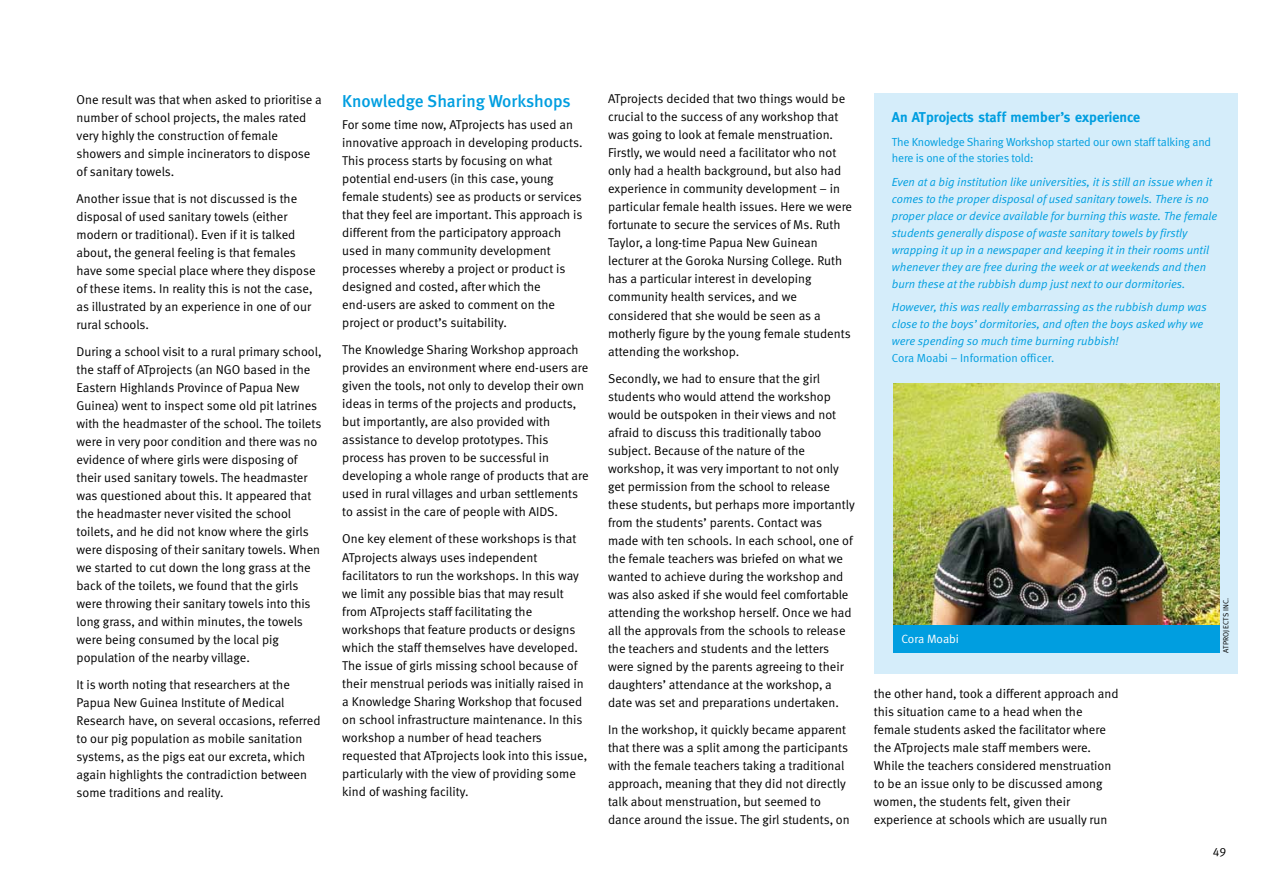
<style>
.page{position:relative;width:1263px;height:893px;background:#fff}
.page>*{position:absolute;margin:0;border:0;box-sizing:border-box;transform-origin:0 0}
.t1{font:17.25px "Meta Medium CELF";color:#009ee0}
.t2{font:700 14.25px "Meta";color:#009ee0}
.t3{font:12.75px/18px "Meta Normal CELF";color:#000}
.t4{font:12px "Meta Normal CELF";letter-spacing:-.005em;color:#fff}
.t5{font:12px "Meta Normal CELF";color:#000}
.t6{font:italic 11.7px/17px "Meta Normal CELF";color:#009ee0}
.t7{font:11.7px/17px "Meta Normal CELF";letter-spacing:-.015em;color:#009ee0}
.t8{font:7.5px "Meta Normal CELF";color:#000}
</style>
<div class="page">
<div style="left:874px;top:94px;width:363px;height:580px;background:#d5edfa"></div>
<img style="left:893px;top:383px;width:326px;height:243px">
<div style="left:893px;top:626px;width:326px;height:27px;background:#009ee0"></div>
<p class="t3" style="left:77px;top:90px;width:247px">One result was that when asked to prioritise a number of school projects, the males rated very highly the construction of female showers and simple incinerators to dispose of sanitary towels.</p>
<p class="t3" style="left:77px;top:189px;width:241px">Another issue that is not discussed is the disposal of used sanitary towels (either modern or traditional). Even if it is talked about, the general feeling is that females have some special place where they dispose of these items. In reality this is not the case, as illustrated by an experience in one of our rural schools.</p>
<p class="t3" style="left:77px;top:342px;width:246px">During a school visit to a rural primary school, the staff of ATprojects (an NGO based in the Eastern Highlands Province of Papua New Guinea) went to inspect some old pit latrines with the headmaster of the school. The toilets were in very poor condition and there was no evidence of where girls were disposing of their used sanitary towels. The headmaster was questioned about this. It appeared that the headmaster never visited the school toilets, and he did not know where the girls were disposing of their sanitary towels. When we started to cut down the long grass at the back of the toilets, we found that the girls were throwing their sanitary towels into this long grass, and within minutes, the towels were being consumed by the local pig population of the nearby village.</p>
<p class="t3" style="left:77px;top:675px;width:246px">It is worth noting that researchers at the Papua New Guinea Institute of Medical Research have, on several occasions, referred to our pig population as mobile sanitation systems, as the pigs eat our excreta, which again highlights the contradiction between some traditions and reality.</p>
<h1 class="t1" style="left:342px;top:90px;width:230px">Knowledge Sharing Workshops</h1>
<p class="t3" style="left:342px;top:116px;width:242px">For some time now, ATprojects has used an innovative approach in developing products.<br>This process starts by focusing on what potential end-users (in this case, young female students) see as products or services that they feel are important. This approach is different from the participatory approach used in many community development processes whereby a project or product is designed and costed, after which the end-users are asked to comment on the project or product’s suitability.</p>
<p class="t3" style="left:342px;top:341px;width:248px">The Knowledge Sharing Workshop approach provides an environment where end-users are given the tools, not only to develop their own ideas in terms of the projects and products, but importantly, are also provided with assistance to develop prototypes. This process has proven to be successful in developing a whole range of products that are used in rural villages and urban settlements to assist in the care of people with AIDS.</p>
<p class="t3" style="left:342px;top:530px;width:246px">One key element of these workshops is that ATprojects always uses independent facilitators to run the workshops. In this way we limit any possible bias that may result from ATprojects staff facilitating the workshops that feature products or designs which the staff themselves have developed.<br>The issue of girls missing school because of their menstrual periods was initially raised in a Knowledge Sharing Workshop that focused on school infrastructure maintenance. In this workshop a number of head teachers requested that ATprojects look into this issue, particularly with the view of providing some kind of washing facility.</p>
<p class="t3" style="left:608px;top:90px;width:246px">ATprojects decided that two things would be crucial to the success of any workshop that was going to look at female menstruation.<br>Firstly, we would need a facilitator who not only had a health background, but also had experience in community development – in particular female health issues. Here we were fortunate to secure the services of Ms. Ruth Taylor, a long-time Papua New Guinean lecturer at the Goroka Nursing College. Ruth has a particular interest in developing community health services, and we considered that she would be seen as a motherly figure by the young female students attending the workshop.</p>
<p class="t3" style="left:608px;top:369px;width:248px">Secondly, we had to ensure that the girl students who would attend the workshop would be outspoken in their views and not afraid to discuss this traditionally taboo subject. Because of the nature of the workshop, it was very important to not only get permission from the school to release these students, but perhaps more importantly from the students’ parents. Contact was made with ten schools. In each school, one of the female teachers was briefed on what we wanted to achieve during the workshop and was also asked if she would feel comfortable attending the workshop herself. Once we had all the approvals from the schools to release the teachers and students and the letters were signed by the parents agreeing to their daughters’ attendance at the workshop, a date was set and preparations undertaken.</p>
<p class="t3" style="left:608px;top:720px;width:243px">In the workshop, it quickly became apparent that there was a split among the participants with the female teachers taking a traditional approach, meaning that they did not directly talk about menstruation, but seemed to dance around the issue. The girl students, on</p>
<p class="t2" style="left:892px;top:109px;width:250px">An ATprojects staff member’s experience</p>
<p class="t7" style="left:892px;top:133px;width:321px">The Knowledge Sharing Workshop started our own staff talking and here is one of the stories told:</p>
<p class="t6" style="left:892px;top:173px;width:327px">Even at a big institution like universities, it is still an issue when it comes to the proper disposal of used sanitary towels. There is no proper place or device available for burning this waste. The female students generally dispose of waste sanitary towels by firstly wrapping it up in a newspaper and keeping it in their rooms until whenever they are free during the week or at weekends and then burn these at the rubbish dump just next to our dormitories.</p>
<p class="t6" style="left:892px;top:298px;width:316px">However, this was really embarrassing as the rubbish dump was close to the boys’ dormitories, and often the boys asked why we were spending so much time burning rubbish!</p>
<p class="t7" style="left:892px;top:349px;width:164px">Cora Moabi – Information officer.</p>
<p class="t4" style="left:901px;top:632px;width:59px">Cora Moabi</p>
<p class="t3" style="left:874px;top:684px;width:246px">the other hand, took a different approach and this situation came to a head when the female students asked the facilitator where the ATprojects male staff members were.<br>While the teachers considered menstruation to be an issue only to be discussed among women, the students felt, given their experience at schools which are usually run</p>
<p class="t8" style="left:1221px;top:653px;width:57px;rotate:-90deg">ATprojects Inc.</p>
<p class="t5" style="left:1213px;top:844px;width:15px">49</p>
</div>
